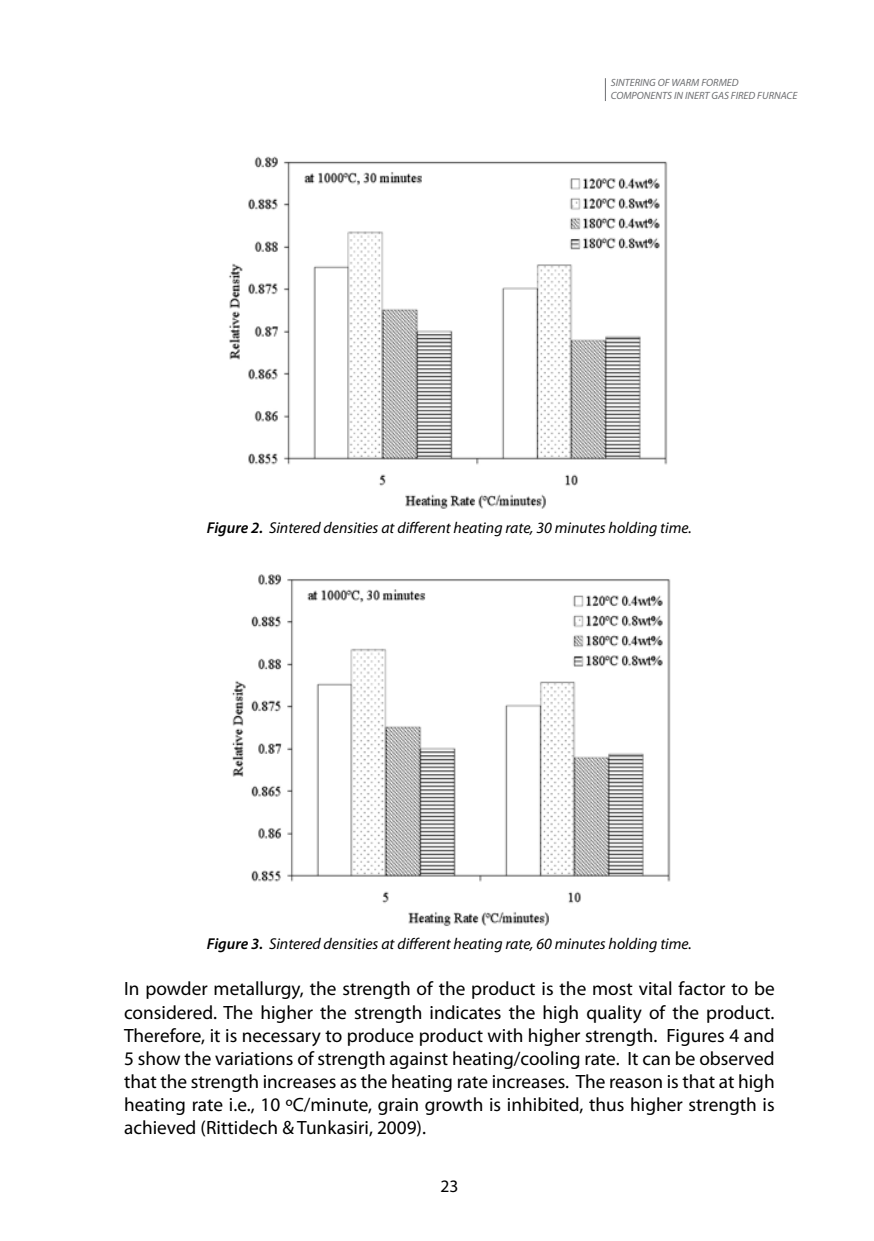
<style>
.page{position:relative;width:874px;height:1241px;background:#fff}
.page>*{position:absolute;margin:0;border:0;box-sizing:border-box;transform-origin:0 0}
.t1{font:19.25px/23.1px "Myriad Pro";color:#000;text-align:justify}
.t2{font:17.5px "Myriad Pro";color:#000}
.t3{font:italic 15.75px "Myriad Pro";color:#000}
.t4{font:italic 10.5px/12.6px "Myriad Pro";color:#6d6e71}
.s1{font-weight:600}
</style>
<div class="page">
<svg style="left:604px;top:78px;width:1px;height:23px"></svg>
<img style="left:229px;top:156px;width:439px;height:353px">
<img style="left:232px;top:574px;width:439px;height:352px">
<p class="t4" style="left:610px;top:76px;width:188px">SINTERING OF WARM FORMED<br>COMPONENTS IN INERT GAS FIRED FURNACE</p>
<p class="t3" style="left:207px;top:517px;width:486px"><span class="s1">Figure 2.</span> Sintered densities at different heating rate, 30 minutes holding time.</p>
<p class="t3" style="left:207px;top:934px;width:486px"><span class="s1">Figure 3.</span> Sintered densities at different heating rate, 60 minutes holding time.</p>
<p class="t1" style="left:124px;top:976px;width:651px">In powder metallurgy, the strength of the product is the most vital factor to be considered. The higher the strength indicates the high quality of the product.<br>Therefore, it is necessary to produce product with higher strength. Figures 4 and 5 show the variations of strength against heating/cooling rate. It can be observed that the strength increases as the heating rate increases. The reason is that at high heating rate i.e., 10 ºC/minute, grain growth is inhibited, thus higher strength is achieved (Rittidech &amp; Tunkasiri, 2009).</p>
<p class="t2" style="left:440px;top:1174px;width:19px">23</p>
</div>
